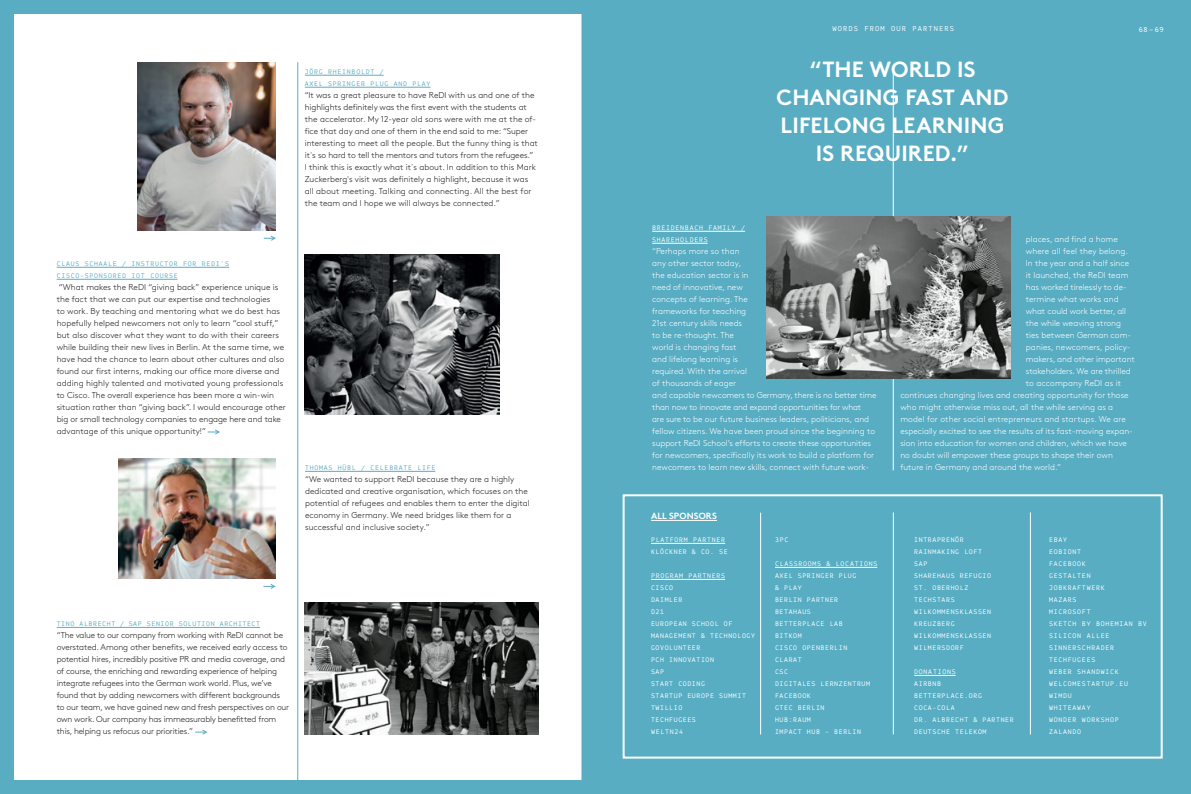
<style>
.page{position:relative;width:1191px;height:794px;background:#fff}
.page>*{position:absolute;margin:0;border:0;box-sizing:border-box;transform-origin:0 0}
.t1{font:700 22px/28px "Brown";letter-spacing:.005em;color:#fff;text-align:center}
.t2{font:700 9px "Brown";letter-spacing:.005em;color:#fff}
.t3{font:300 8.5px/12px "Brown";color:#231f20}
.t4{font:300 8.5px/12px "Brown";color:#fff}
.t5{font:300 8.5px/12px "Brown";letter-spacing:-.02em;color:#231f20}
.t6{font:500 7px "Ingrid Mono";letter-spacing:.16em;color:#fff}
.t7{font:500 6.5px/12px "Ingrid Mono";letter-spacing:.1em;color:#fff}
.t8{font:500 6.5px/12px "Ingrid Mono";letter-spacing:.12em;color:#fff}
.t9{font:500 6.5px/12px "Ingrid Mono";letter-spacing:.12em;color:#58adc3}
.t10{font:500 6.5px "Ingrid Mono";letter-spacing:.1em;color:#58adc3}
</style>
<div class="page">
<div style="left:0;top:0;width:595px;height:794px;border:14px solid #58adc3"></div>
<div style="left:0;top:0;width:595px;height:9px;background:#58adc3"></div>
<div style="left:0;top:0;width:9px;height:794px;background:#58adc3"></div>
<div style="left:587px;top:0;width:14px;height:794px;background:#58adc3"></div>
<div style="left:590px;top:0;width:601px;height:794px;background:#58adc3"></div>
<svg style="left:264px;top:235px;width:12px;height:6px"></svg>
<hr style="left:297px;top:62px;width:1px;height:732px;background:#58adc3">
<svg style="left:263px;top:584px;width:12px;height:5px"></svg>
<hr style="left:760px;top:513px;width:1px;height:221px;background:#fff">
<hr style="left:893px;top:512px;width:1px;height:222px;background:#fff">
<hr style="left:1030px;top:512px;width:1px;height:222px;background:#fff">
<div style="left:622px;top:494px;width:540px;height:264px;border:2px solid #fff"></div>
<hr style="left:893px;top:68px;width:1px;height:402px;background:#fff">
<hr style="left:305px;top:75px;width:79px;height:1px;background:#58adc3">
<hr style="left:305px;top:87px;width:125px;height:1px;background:#58adc3">
<hr style="left:57px;top:267px;width:172px;height:1px;background:#58adc3">
<hr style="left:57px;top:279px;width:121px;height:1px;background:#58adc3">
<svg style="left:208px;top:429px;width:12px;height:6px"></svg>
<hr style="left:305px;top:471px;width:130px;height:1px;background:#58adc3">
<hr style="left:57px;top:627px;width:203px;height:1px;background:#58adc3">
<svg style="left:195px;top:729px;width:12px;height:6px"></svg>
<hr style="left:651px;top:543px;width:74px;height:1px;background:#fff">
<hr style="left:651px;top:579px;width:74px;height:1px;background:#fff">
<hr style="left:775px;top:567px;width:102px;height:1px;background:#fff">
<hr style="left:914px;top:675px;width:41px;height:1px;background:#fff">
<hr style="left:651px;top:520px;width:66px;height:1px;background:#fff">
<hr style="left:652px;top:231px;width:93px;height:1px;background:#fff">
<hr style="left:652px;top:243px;width:55px;height:1px;background:#fff">
<img style="left:137px;top:62px;width:138px;height:168px">
<img style="left:305px;top:254px;width:195px;height:160px">
<img style="left:119px;top:458px;width:156px;height:120px">
<img style="left:305px;top:602px;width:234px;height:132px">
<img style="left:766px;top:216px;width:244px;height:162px">
<p class="t9" style="left:305px;top:66px;width:127px">JÖRG RHEINBOLDT /<br>AXEL SPRINGER PLUG AND PLAY</p>
<p class="t3" style="left:305px;top:89px;width:235px">“It was a great pleasure to have ReDI with us and one of the highlights definitely was the first event with the students at the accelerator. My 12-year old sons were with me at the of&shy;fice that day and one of them in the end said to me: “Super interesting to meet all the people. But the funny thing is that it´s so hard to tell the mentors and tutors from the refugees.”<br>I think this is exactly what it´s about. In addition to this Mark Zuckerberg's visit was definitely a highlight, because it was all about meeting. Talking and connecting. All the best for the team and I hope we will always be connected.”</p>
<p class="t9" style="left:57px;top:258px;width:174px">CLAUS SCHAALE / INSTRUCTOR FOR REDI'S<br>CISCO-SPONSORED IOT COURSE</p>
<p class="t3" style="left:57px;top:281px;width:230px">“What makes the ReDI “giving back” experience unique is the fact that we can put our expertise and technologies<br>to work. By teaching and mentoring what we do best has hopefully helped newcomers not only to learn “cool stuff,” but also discover what they want to do with their careers while building their new lives in Berlin. At the same time, we have had the chance to learn about other cultures and also found our first interns, making our office more diverse and adding highly talented and motivated young professionals to Cisco. The overall experience has been more a win-win situation rather than “giving back”. I would encourage other big or small technology companies to engage here and take advantage of this unique opportunity!”</p>
<p class="t9" style="left:305px;top:462px;width:132px">THOMAS HÜBL / CELEBRATE LIFE</p>
<p class="t3" style="left:305px;top:473px;width:226px">“We wanted to support ReDI because they are a highly dedicated and creative organisation, which focuses on the potential of refugees and enables them to enter the digital economy in Germany. We need bridges like them for a successful and inclusive society.”</p>
<p class="t10" style="left:57px;top:620px;width:205px">TINO ALBRECHT / SAP SENIOR SOLUTION ARCHITECT</p>
<p class="t5" style="left:57px;top:629px;width:234px">“The value to our company from working with ReDI cannot be overstated. Among other benefits, we received early access to potential hires, incredibly positive PR and media coverage, and of course, the enriching and rewarding experience of helping integrate refugees into the German work world. Plus, we’ve found that by adding newcomers with different backgrounds to our team, we have gained new and fresh perspectives on our own work. Our company has immeasurably benefitted from this, helping us refocus our priorities.”</p>
<p class="t6" style="left:832px;top:24px;width:123px">WORDS FROM OUR PARTNERS</p>
<p class="t6" style="left:1139px;top:25px;width:26px">68– 69</p>
<h1 class="t1" style="left:776px;top:53px;width:233px">“THE WORLD IS<br>CHANGING FAST AND<br>LIFELONG LEARNING<br>IS REQUIRED.”</h1>
<p class="t8" style="left:652px;top:222px;width:94px">BREIDENBACH FAMILY /<br>SHAREHOLDERS</p>
<p class="t4" style="left:652px;top:245px;width:226px">“Perhaps more so than<br>any other sector today,<br>the education sector is in<br>need of innovative, new<br>concepts of learning. The<br>frameworks for teaching<br>21st century skills needs<br>to be re-thought. The<br>world is changing fast<br>and lifelong learning is<br>required. With the arrival<br>of thousands of eager<br>and capable newcomers to Germany, there is no better time than now to innovate and expand opportunities for what<br>are sure to be our future business leaders, politicians, and fellow citizens. We have been proud since the beginning to support ReDI School’s efforts to create these opportunities for newcomers, specifically its work to build a platform for newcomers to learn new skills, connect with future work-</p>
<p class="t2" style="left:651px;top:508px;width:67px">ALL SPONSORS</p>
<p class="t8" style="left:651px;top:534px;width:78px">PLATFORM PARTNER<br>KLÖCKNER &amp; CO. SE</p>
<p class="t7" style="left:651px;top:570px;width:106px">PROGRAM PARTNERS<br>CISCO<br>DAIMLER<br>D21<br>EUROPEAN SCHOOL OF<br>MANAGEMENT &amp; TECHNOLOGY<br>GOVOLUNTEER<br>PCH INNOVATION<br>SAP<br>START CODING<br>STARTUP EUROPE SUMMIT<br>TWILLIO<br>TECHFUGEES<br>WELTN24</p>
<p class="t7" style="left:775px;top:534px;width:15px">3PC</p>
<p class="t7" style="left:775px;top:558px;width:104px">CLASSROOMS &amp; LOCATIONS<br>AXEL SPRINGER PLUG<br>&amp; PLAY<br>BERLIN PARTNER<br>BETAHAUS<br>BETTERPLACE LAB<br>BITKOM<br>CISCO OPENBERLIN<br>CLARAT<br>CSC<br>DIGITALES LERNZENTRUM<br>FACEBOOK<br>GTEC BERLIN<br>HUB:RAUM<br>IMPACT HUB - BERLIN</p>
<p class="t4" style="left:1025px;top:233px;width:93px">places, and find a home</p>
<p class="t4" style="left:1025px;top:245px;width:104px">where all feel they belong.</p>
<p class="t4" style="left:1025px;top:257px;width:105px">In the year and a half since</p>
<p class="t4" style="left:1025px;top:269px;width:104px">it launched, the ReDI team</p>
<p class="t4" style="left:1025px;top:281px;width:102px">has worked tirelessly to de-</p>
<p class="t4" style="left:1025px;top:293px;width:94px">termine what works and</p>
<p class="t4" style="left:1025px;top:305px;width:102px">what could work better, all</p>
<p class="t4" style="left:1025px;top:317px;width:97px">the while weaving strong</p>
<p class="t4" style="left:1025px;top:329px;width:107px">ties between German com-</p>
<p class="t4" style="left:1025px;top:341px;width:106px">panies, newcomers, policy-</p>
<p class="t4" style="left:1025px;top:353px;width:110px">makers, and other important</p>
<p class="t4" style="left:1025px;top:365px;width:106px">stakeholders. We are thrilled</p>
<p class="t4" style="left:1025px;top:377px;width:97px">to accompany ReDI as it</p>
<p class="t4" style="left:900px;top:389px;width:230px">continues changing lives and creating opportunity for those</p>
<p class="t4" style="left:900px;top:401px;width:214px">who might otherwise miss out, all the while serving as a</p>
<p class="t4" style="left:900px;top:413px;width:227px">model for other social entrepreneurs and startups. We are</p>
<p class="t4" style="left:900px;top:425px;width:234px">especially excited to see the results of its fast-moving expan-</p>
<p class="t4" style="left:900px;top:437px;width:228px">sion into education for women and children, which we have</p>
<p class="t4" style="left:900px;top:449px;width:214px">no doubt will empower these groups to shape their own</p>
<p class="t4" style="left:900px;top:461px;width:162px">future in Germany and around the world.”</p>
<p class="t7" style="left:914px;top:534px;width:78px">INTRAPRENÖR<br>RAINMAKING LOFT<br>SAP<br>SHAREHAUS REFUGIO<br>ST. OBERHOLZ<br>TECHSTARS<br>WILKOMMENSKLASSEN<br>KREUZBERG<br>WILKOMMENSKLASSEN<br>WILMERSDORF</p>
<p class="t7" style="left:914px;top:666px;width:101px">DONATIONS<br>AIRBNB<br>BETTERPLACE.ORG<br>COCA-COLA<br>DR. ALBRECHT &amp; PARTNER<br>DEUTSCHE TELEKOM</p>
<p class="t8" style="left:1049px;top:534px;width:99px">EBAY<br>EOBIONT<br>FACEBOOK<br>GESTALTEN<br>JOBKRAFTWERK<br>MAZARS<br>MICROSOFT<br>SKETCH BY BOHEMIAN BV<br>SILICON ALLEE<br>SINNERSCHRADER<br>TECHFUGEES<br>WEBER SHANDWICK<br>WELCOMESTARTUP.EU<br>WIMDU<br>WHITEAWAY<br>WONDER WORKSHOP<br>ZALANDO</p>
</div>
